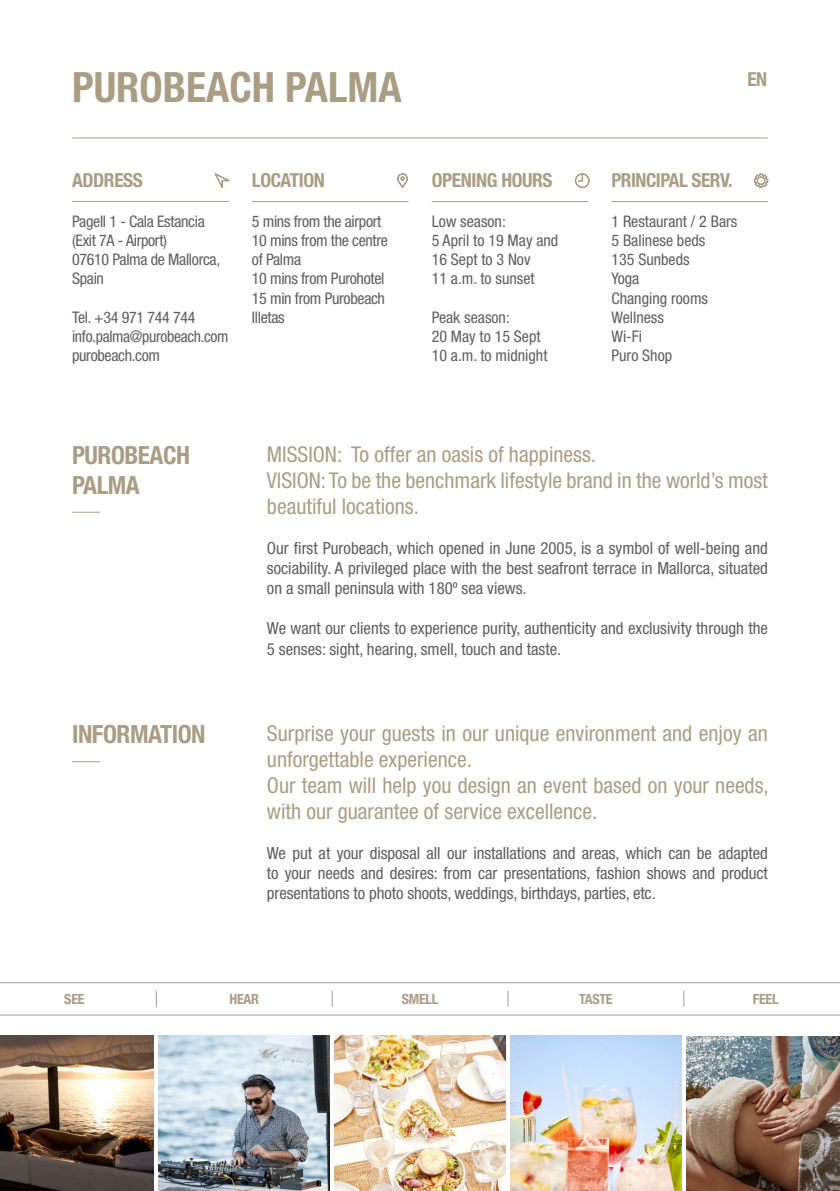
<style>
.page{position:relative;width:840px;height:1191px;background:#fff}
.page>*{position:absolute;margin:0;border:0;box-sizing:border-box;transform-origin:0 0}
.t1{font:700 condensed 41.8px "Helvetica Neue LT Std";color:#aa9d83}
.t2{font:700 condensed 25px/30px "Helvetica Neue LT Std";letter-spacing:-.02em;color:#aa9d83}
.t3{font:condensed 21.8px/26px "Helvetica Neue LT Std";color:#aa9d82}
.t4{font:700 condensed 19.4px "Helvetica Neue LT Std";letter-spacing:-.02em;color:#aa9d83}
.t5{font:condensed 16.8px/20px "Helvetica Neue LT Std";color:#5f5e5e;text-align:justify}
.t6{font:condensed 16px/19.2px "Helvetica Neue LT Std";letter-spacing:-.02em;color:#5f5e5e}
.t7{font:condensed 16px/19.2px "Helvetica Neue LT Std";color:#5f5e5e}
.t8{font:700 condensed 14.2px "Helvetica Neue LT Std";letter-spacing:-.02em;color:#aa9d83}
</style>
<div class="page">
<hr style="left:72px;top:138px;width:695px;height:1px;background:#aa9d83">
<hr style="left:0;top:982px;width:839px;height:1px;background:#aa9d83">
<hr style="left:0;top:1014px;width:839px;height:1px;background:#aa9d83">
<svg style="left:72px;top:512px;width:28px;height:1px"></svg>
<hr style="left:72px;top:201px;width:156px;height:1px;background:#aa9d83">
<hr style="left:252px;top:201px;width:156px;height:1px;background:#aa9d83">
<hr style="left:431px;top:201px;width:157px;height:1px;background:#aa9d83">
<hr style="left:611px;top:201px;width:156px;height:1px;background:#aa9d83">
<svg style="left:215px;top:173px;width:14px;height:15px"></svg>
<svg style="left:575px;top:174px;width:14px;height:14px"></svg>
<svg style="left:397px;top:174px;width:10px;height:14px"></svg>
<svg style="left:753px;top:174px;width:14px;height:13px"></svg>
<img style="left:0;top:1035px;width:154px;height:156px">
<img style="left:159px;top:1035px;width:170px;height:156px">
<img style="left:334px;top:1035px;width:171px;height:156px">
<img style="left:510px;top:1035px;width:171px;height:156px">
<img style="left:686px;top:1036px;width:153px;height:155px">
<svg style="left:156px;top:990px;width:1px;height:16px"></svg>
<svg style="left:331px;top:991px;width:1px;height:15px"></svg>
<svg style="left:507px;top:990px;width:1px;height:16px"></svg>
<svg style="left:683px;top:990px;width:1px;height:16px"></svg>
<svg style="left:72px;top:761px;width:28px;height:1px"></svg>
<h1 class="t1" style="left:72px;top:62px;width:331px">PUROBEACH PALMA</h1>
<p class="t4" style="left:747px;top:67px;width:21px">EN</p>
<p class="t4" style="left:72px;top:169px;width:72px">ADDRESS</p>
<p class="t4" style="left:252px;top:169px;width:74px">LOCATION</p>
<p class="t4" style="left:431px;top:169px;width:122px">OPENING HOURS</p>
<p class="t4" style="left:611px;top:169px;width:123px">PRINCIPAL SERV.</p>
<p class="t6" style="left:72px;top:211px;width:149px">Pagell 1 - Cala Estancia (Exit 7A - Airport)<br>07610 Palma de Mallorca,<br>Spain</p>
<p class="t6" style="left:72px;top:307px;width:158px">Tel. +34 971 744 744 info.palma@purobeach.com purobeach.com</p>
<p class="t6" style="left:252px;top:211px;width:137px">5 mins from the airport<br>10 mins from the centre of Palma<br>10 mins from Purohotel<br>15 min from Purobeach<br>Illetas</p>
<p class="t7" style="left:431px;top:211px;width:128px">Low season:<br>5 April to 19 May and<br>16 Sept to 3 Nov<br>11 a.m. to sunset</p>
<p class="t7" style="left:431px;top:307px;width:117px">Peak season:<br>20 May to 15 Sept<br>10 a.m. to midnight</p>
<p class="t7" style="left:611px;top:211px;width:127px">1 Restaurant / 2 Bars<br>5 Balinese beds<br>135 Sunbeds<br>Yoga<br>Changing rooms<br>Wellness<br>Wi-Fi<br>Puro Shop</p>
<h2 class="t2" style="left:72px;top:440px;width:119px">PUROBEACH<br>PALMA</h2>
<h2 class="t2" style="left:72px;top:719px;width:135px">INFORMATION</h2>
<p class="t3" style="left:267px;top:441px;width:502px">MISSION: To offer an oasis of happiness.<br>VISION: To be the benchmark lifestyle brand in the world’s most beautiful locations.</p>
<p class="t5" style="left:267px;top:538px;width:502px">Our first Purobeach, which opened in June 2005, is a symbol of well-being and sociability. A privileged place with the best seafront terrace in Mallorca, situated on a small peninsula with 180º sea views.</p>
<p class="t5" style="left:267px;top:618px;width:502px">We want our clients to experience purity, authenticity and exclusivity through the<br>5 senses: sight, hearing, smell, touch and taste.</p>
<p class="t3" style="left:267px;top:720px;width:503px">Surprise your guests in our unique environment and enjoy an unforgettable experience.<br>Our team will help you design an event based on your needs, with our guarantee of service excellence.</p>
<p class="t5" style="left:267px;top:843px;width:502px">We put at your disposal all our installations and areas, which can be adapted to your needs and desires: from car presentations, fashion shows and product presentations to photo shoots, weddings, birthdays, parties, etc.</p>
<p class="t8" style="left:64px;top:990px;width:22px">SEE</p>
<p class="t8" style="left:229px;top:990px;width:31px">HEAR</p>
<p class="t8" style="left:401px;top:990px;width:38px">SMELL</p>
<p class="t8" style="left:578px;top:990px;width:35px">TASTE</p>
<p class="t8" style="left:752px;top:990px;width:27px">FEEL</p>
</div>
